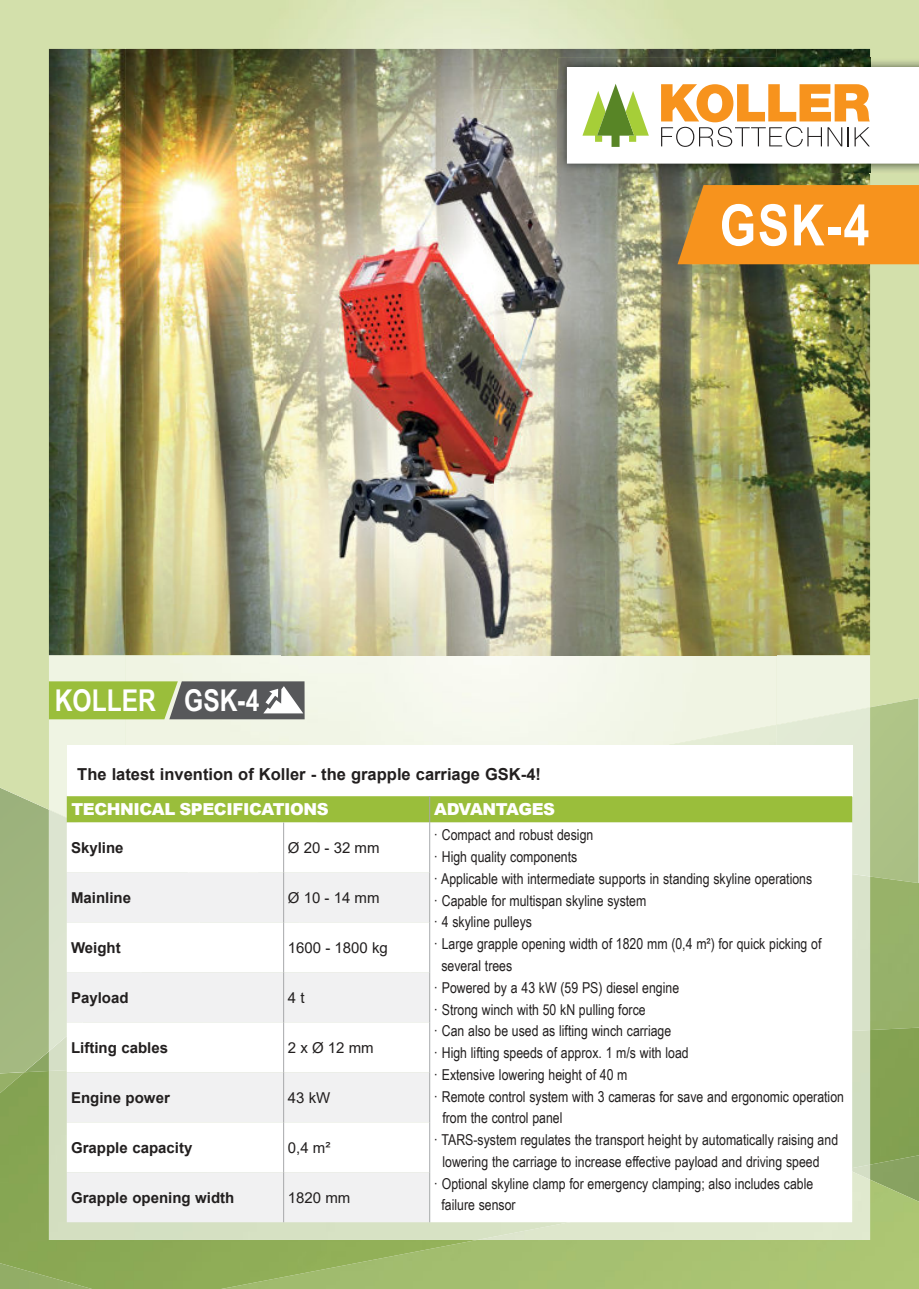
<style>
.page{position:relative;width:919px;height:1289px;background:#fff}
.page>*{position:absolute;margin:0;border:0;box-sizing:border-box;transform-origin:0 0}
.t1{font:700 57px "Arial Narrow";color:#fff}
.t2{font:700 30px "Arial Narrow";color:#fff}
.t3{font:700 16.5px "Arial";color:#221f1f}
.t4{font:900 16.5px "Arial";letter-spacing:-.025em;color:#fff}
.t5{font:15px "Arial Narrow";color:#221f1f}
.t6{font:700 15px "Arial";color:#221f1f}
.t7{font:15px "Arial";color:#221f1f}
</style>
<div class="page">
<div style="left:0;top:0;width:918px;height:1288px;background:#d3e0ab"></div>
<div style="left:870px;top:698px;width:48px;height:178px;background:#adc286"></div>
<div style="left:870px;top:876px;width:48px;height:151px;background:#97b269"></div>
<img style="left:870px;top:1164px;width:48px;height:15px">
<div style="left:870px;top:1027px;width:48px;height:137px;background:#84a151"></div>
<div style="left:0;top:787px;width:49px;height:283px;background:#a0b67f"></div>
<img style="left:24px;top:1051px;width:25px;height:19px">
<div style="left:477px;top:1179px;width:441px;height:109px;background:#a9c372"></div>
<img style="left:0;top:1070px;width:477px;height:218px">
<div style="left:49px;top:655px;width:821px;height:53px;background:#eff4e3"></div>
<div style="left:49px;top:720px;width:77px;height:90px;background:#eff4e3"></div>
<img style="left:776px;top:708px;width:94px;height:142px">
<img style="left:852px;top:850px;width:18px;height:180px">
<div style="left:852px;top:1030px;width:18px;height:139px;background:#d0ddc1"></div>
<img style="left:49px;top:810px;width:18px;height:83px">
<div style="left:49px;top:893px;width:18px;height:151px;background:#dde5d1"></div>
<img style="left:687px;top:1169px;width:183px;height:70px">
<img style="left:49px;top:1044px;width:638px;height:195px">
<img style="left:49px;top:49px;width:821px;height:606px">
<img style="left:126px;top:0;width:650px;height:49px">
<div style="left:126px;top:655px;width:650px;height:69px;background:#f3f7e9"></div>
<div style="left:126px;top:724px;width:218px;height:21px;background:#f0f4e3"></div>
<img style="left:344px;top:724px;width:432px;height:21px">
<img style="left:126px;top:49px;width:199px;height:606px">
<img style="left:325px;top:49px;width:451px;height:40px">
<img style="left:599px;top:173px;width:177px;height:482px">
<img style="left:281px;top:89px;width:318px;height:575px">
<img style="left:557px;top:58px;width:361px;height:115px">
<img style="left:557px;top:89px;width:42px;height:84px">
<svg style="left:567px;top:67px;width:351px;height:97px;background:#f0e4cb"></svg>
<div style="left:677px;top:185px;width:241px;height:79px;background:#f7931d"></div>
<div style="left:67px;top:745px;width:785px;height:51px;background:#fff"></div>
<div style="left:67px;top:822px;width:785px;height:400px;background:#fff"></div>
<svg style="left:67px;top:872px;width:362px;height:350px;background:#f6f6f7"></svg>
<hr style="left:429px;top:822px;width:1px;height:50px;background:#a7a9ab">
<hr style="left:429px;top:872px;width:1px;height:50px;background:#a7a9ab">
<hr style="left:429px;top:922px;width:1px;height:50px;background:#a7a9ab">
<hr style="left:429px;top:972px;width:1px;height:50px;background:#a7a9ab">
<hr style="left:429px;top:1022px;width:1px;height:50px;background:#a7a9ab">
<hr style="left:429px;top:1072px;width:1px;height:50px;background:#a7a9ab">
<hr style="left:429px;top:1122px;width:1px;height:50px;background:#a7a9ab">
<hr style="left:429px;top:1172px;width:1px;height:50px;background:#a7a9ab">
<div style="left:67px;top:796px;width:785px;height:26px;background:#9abe3b"></div>
<hr style="left:283px;top:822px;width:1px;height:50px;background:#a7a9ab">
<hr style="left:283px;top:872px;width:1px;height:50px;background:#a7a9ab">
<hr style="left:283px;top:922px;width:1px;height:50px;background:#a7a9ab">
<hr style="left:283px;top:972px;width:1px;height:50px;background:#a7a9ab">
<hr style="left:283px;top:1022px;width:1px;height:50px;background:#a7a9ab">
<hr style="left:283px;top:1072px;width:1px;height:50px;background:#a7a9ab">
<hr style="left:283px;top:1122px;width:1px;height:50px;background:#a7a9ab">
<hr style="left:283px;top:1172px;width:1px;height:50px;background:#a7a9ab">
<svg style="left:49px;top:681px;width:255px;height:38px;background:#849658"></svg>
<h2 class="t2" style="left:55px;top:683px;width:206px">KOLLER GSK-4</h2>
<h1 class="t1" style="left:719px;top:192px;width:151px">GSK-4</h1>
<p class="t3" style="left:77px;top:767px;width:465px">The latest invention of Koller - the grapple carriage GSK-4!</p>
<p class="t4" style="left:71px;top:800px;width:259px">TECHNICAL SPECIFICATIONS</p>
<p class="t4" style="left:434px;top:800px;width:122px">ADVANTAGES</p>
<p class="t6" style="left:71px;top:842px;width:54px">Skyline</p>
<p class="t7" style="left:288px;top:841px;width:93px">Ø 20 - 32 mm</p>
<p class="t5" style="left:434px;top:829px;width:161px">· Compact and robust design</p>
<p class="t5" style="left:434px;top:851px;width:145px">· High quality components</p>
<p class="t5" style="left:434px;top:873px;width:380px">· Applicable with intermediate supports in standing skyline operations</p>
<p class="t5" style="left:434px;top:894px;width:214px">· Capable for multispan skyline system</p>
<p class="t5" style="left:434px;top:916px;width:100px">· 4 skyline pulleys</p>
<p class="t5" style="left:434px;top:938px;width:389px">· Large grapple opening width of 1820 mm (0,4 m²) for quick picking of</p>
<p class="t5" style="left:441px;top:960px;width:72px">several trees</p>
<p class="t5" style="left:434px;top:981px;width:247px">· Powered by a 43 kW (59 PS) diesel engine</p>
<p class="t5" style="left:434px;top:1003px;width:213px">· Strong winch with 50 kN pulling force</p>
<p class="t5" style="left:434px;top:1025px;width:239px">· Can also be used as lifting winch carriage</p>
<p class="t5" style="left:434px;top:1047px;width:256px">· High lifting speeds of approx. 1 m/s with load</p>
<p class="t5" style="left:434px;top:1068px;width:195px">· Extensive lowering height of 40 m</p>
<p class="t5" style="left:434px;top:1090px;width:411px">· Remote control system with 3 cameras for save and ergonomic operation</p>
<p class="t5" style="left:442px;top:1112px;width:121px">from the control panel</p>
<p class="t5" style="left:434px;top:1134px;width:405px">· TARS-system regulates the transport height by automatically raising and</p>
<p class="t5" style="left:442px;top:1155px;width:378px">lowering the carriage to increase effective payload and driving speed</p>
<p class="t5" style="left:434px;top:1177px;width:381px">· Optional skyline clamp for emergency clamping; also includes cable</p>
<p class="t5" style="left:441px;top:1199px;width:76px">failure sensor</p>
<p class="t6" style="left:71px;top:892px;width:62px">Mainline</p>
<p class="t7" style="left:288px;top:891px;width:93px">Ø 10 - 14 mm</p>
<p class="t6" style="left:71px;top:941px;width:51px">Weight</p>
<p class="t7" style="left:288px;top:941px;width:102px">1600 - 1800 kg</p>
<p class="t6" style="left:71px;top:991px;width:59px">Payload</p>
<p class="t7" style="left:288px;top:991px;width:18px">4 t</p>
<p class="t6" style="left:71px;top:1041px;width:99px">Lifting cables</p>
<p class="t7" style="left:288px;top:1041px;width:87px">2 x Ø 12 mm</p>
<p class="t6" style="left:71px;top:1091px;width:100px">Engine power</p>
<p class="t7" style="left:288px;top:1091px;width:44px">43 kW</p>
<p class="t6" style="left:71px;top:1141px;width:123px">Grapple capacity</p>
<p class="t7" style="left:288px;top:1141px;width:44px">0,4 m²</p>
<p class="t6" style="left:71px;top:1191px;width:165px">Grapple opening width</p>
<p class="t7" style="left:288px;top:1191px;width:64px">1820 mm</p>
</div>
